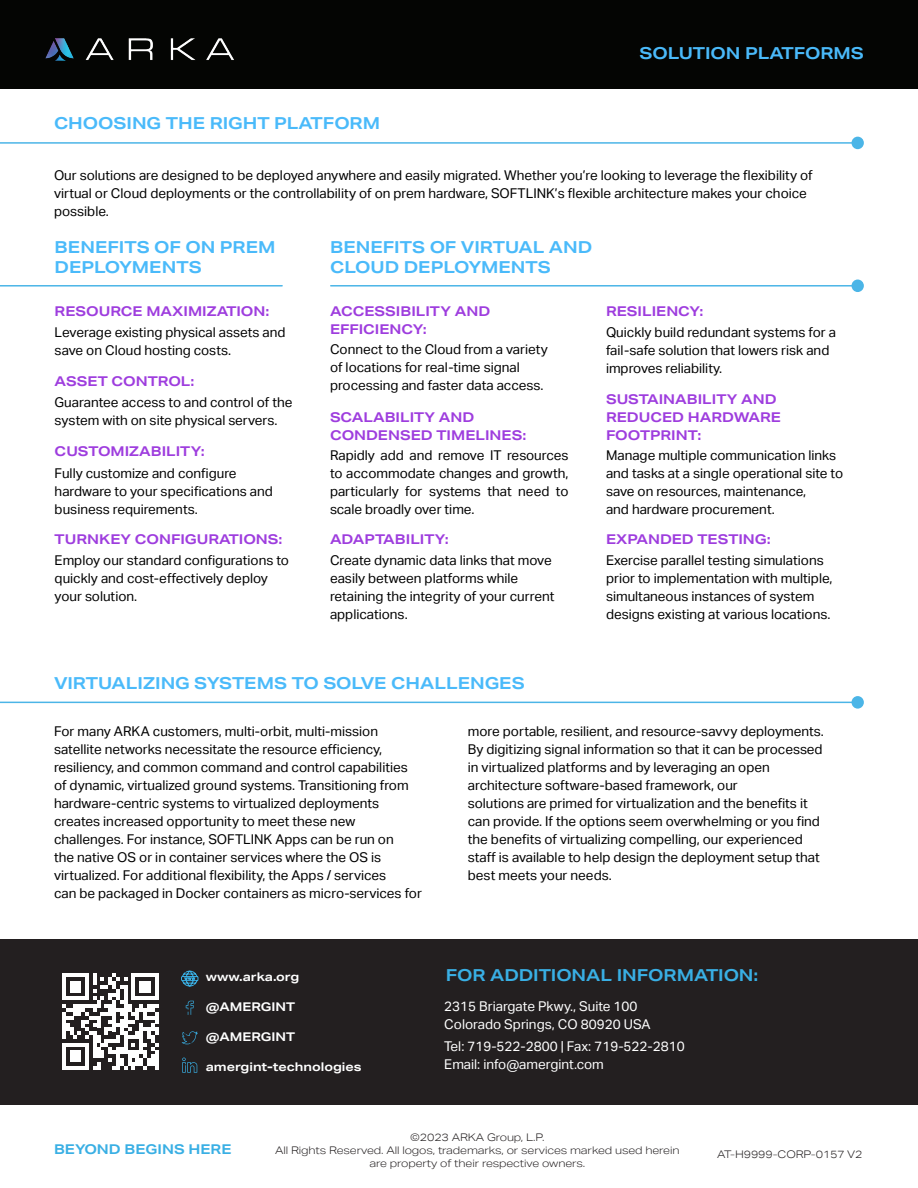
<style>
.page{position:relative;width:918px;height:1188px;background:#fff}
.page>*{position:absolute;margin:0;border:0;box-sizing:border-box;transform-origin:0 0}
.t1{font:700 16.5px/19.8px "Aktiv Grotesk Ex";color:#4abafa}
.Body_Text{font:700 16.5px "Aktiv Grotesk Ex";color:#39afe4}
.Body_Text-2{font:13.5px/18px "Aktiv Grotesk";color:#000001}
.t2{font:700 13.5px/18px "Aktiv Grotesk Ex";color:#9e3dde}
.Body_Text-3{font:13.5px "Aktiv Grotesk";color:#fff}
.t3{font:700 13.5px "Aktiv Grotesk Ex";color:#39afe4}
.Body_Text-4{font:700 12px "Aktiv Grotesk Ex";color:#fff}
.t4{font:300 10.5px/12.6px "Aktiv Grotesk Ex";letter-spacing:-.01em;color:#231f20;text-align:center}
</style>
<div class="page">
<div style="left:852px;top:696px;width:12px;height:13px;background:#4bb5e7;border-radius:50%"></div>
<hr style="left:0;top:702px;width:858px;height:1px;background:#4bb5e7">
<div style="left:852px;top:137px;width:12px;height:12px;background:#4bb5e7;border-radius:50%"></div>
<hr style="left:0;top:142px;width:858px;height:2px;background:#4bb5e7">
<div style="left:852px;top:280px;width:12px;height:12px;background:#4bb5e7;border-radius:50%"></div>
<hr style="left:331px;top:285px;width:527px;height:2px;background:#4bb5e7">
<div style="left:0;top:0;width:918px;height:89px;background:#040503"></div>
<img style="left:45px;top:38px;width:189px;height:23px">
<div style="left:0;top:939px;width:918px;height:165px;background:#231f20"></div>
<svg style="left:182px;top:1031px;width:16px;height:13px"></svg>
<svg style="left:182px;top:1058px;width:15px;height:15px"></svg>
<svg style="left:181px;top:970px;width:17px;height:17px"></svg>
<svg style="left:186px;top:1001px;width:8px;height:14px"></svg>
<svg style="left:62px;top:973px;width:97px;height:97px"></svg>
<hr style="left:0;top:285px;width:282px;height:2px;background:#4bb5e7">
<h2 class="t1" style="left:54px;top:113px;width:328px">CHOOSING THE RIGHT PLATFORM</h2>
<h2 class="t1" style="left:640px;top:43px;width:226px">SOLUTION PLATFORMS</h2>
<p class="Body_Text-2" style="left:54px;top:166px;width:760px">Our solutions are designed to be deployed anywhere and easily migrated. Whether you’re looking to leverage the flexibility of virtual or Cloud deployments or the controllability of on prem hardware, SOFTLINK’s flexible architecture makes your choice possible.</p>
<h2 class="t1" style="left:55px;top:237px;width:222px">BENEFITS OF ON PREM<br>DEPLOYMENTS</h2>
<h2 class="t1" style="left:330px;top:237px;width:264px">BENEFITS OF VIRTUAL AND<br>CLOUD DEPLOYMENTS</h2>
<h2 class="t2" style="left:55px;top:302px;width:216px">RESOURCE MAXIMIZATION:</h2>
<h2 class="t2" style="left:330px;top:302px;width:162px">ACCESSIBILITY AND<br>EFFICIENCY:</h2>
<p class="Body_Text-2" style="left:55px;top:324px;width:232px">Leverage existing physical assets and save on Cloud hosting costs.</p>
<p class="Body_Text-2" style="left:330px;top:341px;width:219px">Connect to the Cloud from a variety of locations for real-time signal processing and faster data access.</p>
<h2 class="t2" style="left:55px;top:372px;width:141px">ASSET CONTROL:</h2>
<p class="Body_Text-2" style="left:55px;top:394px;width:239px">Guarantee access to and control of the system with on site physical servers.</p>
<h2 class="t2" style="left:330px;top:408px;width:198px">SCALABILITY AND<br>CONDENSED TIMELINES:</h2>
<h2 class="t2" style="left:606px;top:302px;width:99px">RESILIENCY:</h2>
<p class="Body_Text-2" style="left:606px;top:324px;width:232px">Quickly build redundant systems for a fail-safe solution that lowers risk and</p>
<p class="Body_Text-2" style="left:606px;top:360px;width:118px">improves reliability.</p>
<h2 class="t2" style="left:606px;top:390px;width:177px">SUSTAINABILITY AND<br>REDUCED HARDWARE<br>FOOTPRINT:</h2>
<h2 class="t2" style="left:55px;top:442px;width:152px">CUSTOMIZABILITY:</h2>
<p class="Body_Text-2" style="left:330px;top:446px;width:240px;text-align:justify">Rapidly add and remove IT resources to accommodate changes and growth, particularly for systems that need to scale broadly over time.</p>
<p class="Body_Text-2" style="left:330px;top:551px;width:226px">Create dynamic data links that move easily between platforms while retaining the integrity of your current</p>
<p class="Body_Text-2" style="left:330px;top:605px;width:79px">applications.</p>
<p class="Body_Text-2" style="left:606px;top:446px;width:239px">Manage multiple communication links and tasks at a single operational site to</p>
<p class="Body_Text-2" style="left:606px;top:482px;width:202px">save on resources, maintenance,</p>
<p class="Body_Text-2" style="left:606px;top:500px;width:170px">and hardware procurement.</p>
<p class="Body_Text-2" style="left:55px;top:464px;width:220px">Fully customize and configure hardware to your specifications and business requirements.</p>
<h2 class="t2" style="left:55px;top:531px;width:229px">TURNKEY CONFIGURATIONS:</h2>
<h2 class="t2" style="left:606px;top:531px;width:166px">EXPANDED TESTING:</h2>
<h2 class="t2" style="left:330px;top:531px;width:120px">ADAPTABILITY:</h2>
<p class="Body_Text-2" style="left:55px;top:551px;width:236px">Employ our standard configurations to</p>
<p class="Body_Text-2" style="left:55px;top:569px;width:215px">quickly and cost-effectively deploy</p>
<p class="Body_Text-2" style="left:55px;top:587px;width:84px">your solution.</p>
<p class="Body_Text-2" style="left:606px;top:551px;width:228px">Exercise parallel testing simulations prior to implementation with multiple,</p>
<p class="Body_Text-2" style="left:606px;top:587px;width:210px">simultaneous instances of system</p>
<p class="Body_Text-2" style="left:606px;top:605px;width:226px">designs existing at various locations.</p>
<h2 class="t1" style="left:54px;top:673px;width:472px">VIRTUALIZING SYSTEMS TO SOLVE CHALLENGES</h2>
<p class="Body_Text-2" style="left:54px;top:722px;width:326px">For many ARKA customers, multi-orbit, multi-mission</p>
<p class="Body_Text-2" style="left:54px;top:740px;width:330px">satellite networks necessitate the resource efficiency,</p>
<p class="Body_Text-2" style="left:54px;top:758px;width:355px">resiliency, and common command and control capabilities</p>
<p class="Body_Text-2" style="left:54px;top:776px;width:356px">of dynamic, virtualized ground systems. Transitioning from</p>
<p class="Body_Text-2" style="left:54px;top:794px;width:327px">hardware-centric systems to virtualized deployments</p>
<p class="Body_Text-2" style="left:54px;top:812px;width:303px">creates increased opportunity to meet these new</p>
<p class="Body_Text-2" style="left:54px;top:830px;width:341px">challenges. For instance, SOFTLINK Apps can be run on</p>
<p class="Body_Text-2" style="left:54px;top:848px;width:329px">the native OS or in container services where the OS is</p>
<p class="Body_Text-2" style="left:54px;top:866px;width:334px">virtualized. For additional flexibility, the Apps / services</p>
<p class="Body_Text-2" style="left:54px;top:884px;width:369px">can be packaged in Docker containers as micro-services for</p>
<p class="Body_Text-2" style="left:468px;top:722px;width:358px">more portable, resilient, and resource-savvy deployments.</p>
<p class="Body_Text-2" style="left:468px;top:740px;width:356px">By digitizing signal information so that it can be processed</p>
<p class="Body_Text-2" style="left:468px;top:758px;width:303px">in virtualized platforms and by leveraging an open architecture software-based framework, our</p>
<p class="Body_Text-2" style="left:468px;top:794px;width:341px">solutions are primed for virtualization and the benefits it</p>
<p class="Body_Text-2" style="left:468px;top:812px;width:354px">can provide. If the options seem overwhelming or you find</p>
<p class="Body_Text-2" style="left:468px;top:830px;width:336px">the benefits of virtualizing compelling, our experienced</p>
<p class="Body_Text-2" style="left:468px;top:848px;width:353px">staff is available to help design the deployment setup that</p>
<p class="Body_Text-2" style="left:468px;top:866px;width:145px">best meets your needs.</p>
<p class="Body_Text-4" style="left:206px;top:969px;width:95px">www.arka.org</p>
<p class="Body_Text" style="left:446px;top:965px;width:314px">FOR ADDITIONAL INFORMATION:</p>
<p class="Body_Text-4" style="left:206px;top:999px;width:91px">@AMERGINT</p>
<p class="Body_Text-4" style="left:206px;top:1029px;width:91px">@AMERGINT</p>
<p class="Body_Text-4" style="left:206px;top:1059px;width:157px">amergint-technologies</p>
<p class="Body_Text-3" style="left:444px;top:998px;width:195px">2315 Briargate Pkwy., Suite 100</p>
<p class="Body_Text-3" style="left:444px;top:1016px;width:208px">Colorado Springs, CO 80920 USA</p>
<p class="Body_Text-3" style="left:444px;top:1038px;width:242px">Tel: 719-522-2800 | Fax: 719-522-2810</p>
<p class="Body_Text-3" style="left:444px;top:1056px;width:161px">Email: info@amergint.com</p>
<p class="t3" style="left:54px;top:1141px;width:179px">BEYOND BEGINS HERE</p>
<p class="t4" style="left:275px;top:1131px;width:406px">©2023 ARKA Group, L.P.<br>All Rights Reserved. All logos, trademarks, or services marked used herein are property of their respective owners.</p>
<p class="t4" style="left:717px;top:1147px;width:147px">AT-H9999-CORP-0157 V2</p>
</div>
